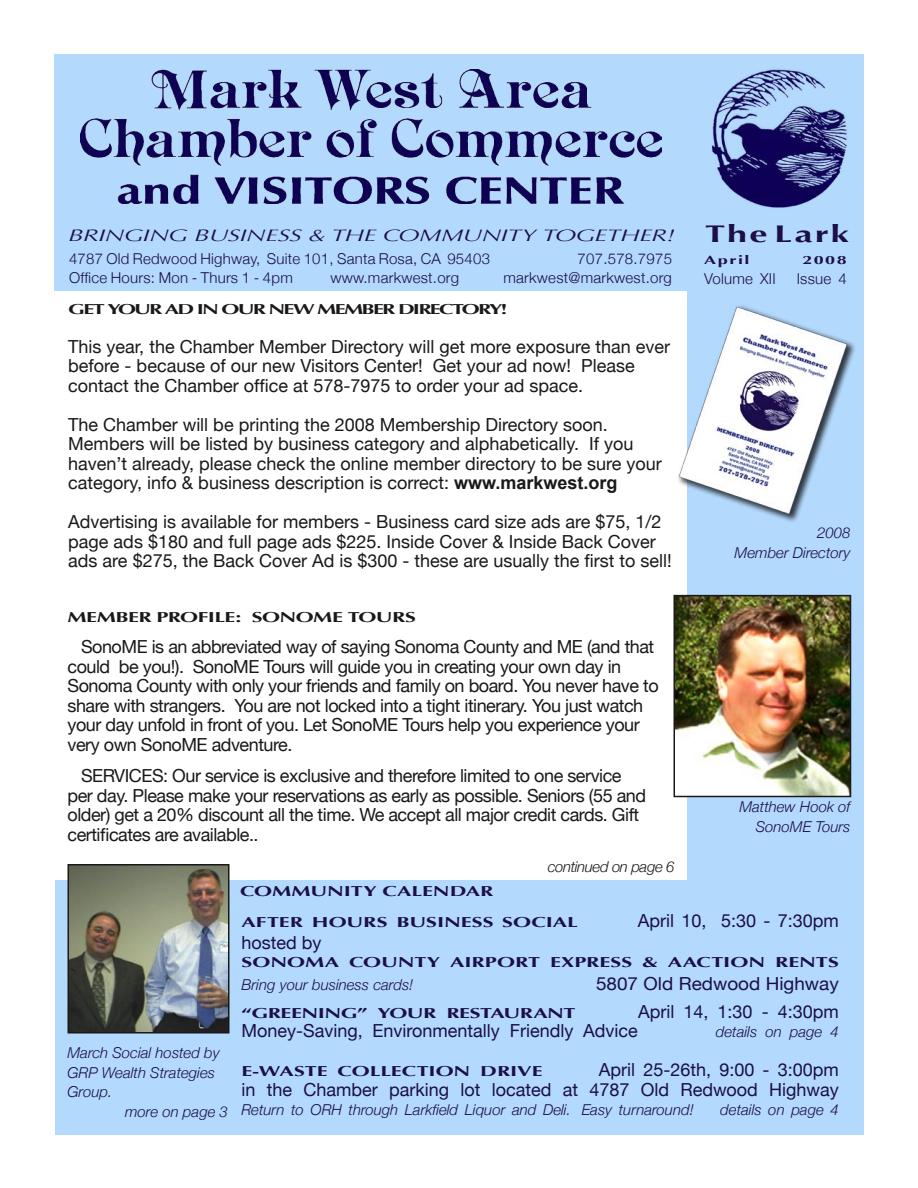
<style>
.page{position:relative;width:918px;height:1188px;background:#fff}
.page>*{position:absolute;margin:0;border:0;box-sizing:border-box;transform-origin:0 0}
.t1{font:700 24px "Optima";letter-spacing:.06em;color:#1b0e49;scale:1.5 1}
.t2{font:18px/19.5px "Helvetica Neue";color:#1a1818}
.t3{font:18px/19.5px "Helvetica Neue";letter-spacing:-.02em;color:#1a1818}
.t4{font:18px/19.5px "Helvetica Neue";color:#1b0e49;text-align:right}
.t5{font:18px "Helvetica Neue";color:#1b0e49;scale:1.05 1}
.t6{font:italic 16.8px "Optima";letter-spacing:-.025em;color:#1b0e49;scale:1.5 1}
.t7{font:italic 300 15px/19.5px "Helvetica Neue";color:#1b0e49;text-align:right}
.t8{font:300 15px "Helvetica Neue";letter-spacing:.015em;color:#1b0e49}
.t9{font:italic 300 15px "Helvetica Neue";letter-spacing:-.025em;color:#1a1818}
.t10{font:700 14.4px "Optima";letter-spacing:-.005em;color:#1b0e49;scale:1.5 1}
.t11{font:700 14.4px "Optima";letter-spacing:-.065em;color:#1a1818;scale:1.5 1}
.t12{font:700 14.4px "Optima";letter-spacing:-.025em;color:#1a1818;scale:1.5 1}
.t13{font:700 14.4px "Optima";letter-spacing:-.025em;color:#1b0e49;scale:1.5 1}
.t14{font:700 12px "Optima";letter-spacing:.085em;color:#1b0e49;scale:1.5 1}
.s1{font-family:"Arial";font-weight:700}
</style>
<div class="page">
<div style="left:687px;top:54px;width:177px;height:1080px;background:#b3d9fc"></div>
<div style="left:54px;top:54px;width:810px;height:237px;background:#b3d9fc"></div>
<div style="left:56px;top:880px;width:808px;height:255px;background:#b3d9fc"></div>
<img style="left:711px;top:69px;width:136px;height:139px">
<img style="left:81px;top:69px;width:580px;height:134px">
<img style="left:678px;top:306px;width:177px;height:216px">
<img style="left:677px;top:598px;width:171px;height:196px">
<div style="left:674px;top:595px;width:177px;height:202px;border:2px solid #1a1818"></div>
<img style="left:71px;top:867px;width:156px;height:163px">
<div style="left:68px;top:864px;width:162px;height:169px;border:2px solid #1a1818"></div>
<p class="t6" style="left:68px;top:226px;width:406px">BRINGING BUSINESS &amp; THE COMMUNITY TOGETHER!</p>
<h1 class="t1" style="left:705px;top:220px;width:97px">The Lark</h1>
<p class="t8" style="left:69px;top:249px;width:423px">4787 Old Redwood Highway, Suite 101, Santa Rosa, CA 95403</p>
<p class="t8" style="left:578px;top:249px;width:96px">707.578.7975</p>
<p class="t8" style="left:69px;top:269px;width:225px">Office Hours: Mon - Thurs 1 - 4pm</p>
<p class="t8" style="left:330px;top:269px;width:130px">www.markwest.org</p>
<p class="t8" style="left:504px;top:269px;width:170px">markwest@markwest.org</p>
<p class="t11" style="left:68px;top:300px;width:294px">GET YOUR AD IN OUR NEW MEMBER DIRECTORY!</p>
<p class="t2" style="left:68px;top:336px;width:603px">This year, the Chamber Member Directory will get more exposure than ever before - because of our new Visitors Center! Get your ad now! Please contact the Chamber office at 578-7975 to order your ad space.</p>
<p class="t2" style="left:68px;top:414px;width:595px">The Chamber will be printing the 2008 Membership Directory soon.<br>Members will be listed by business category and alphabetically. If you haven’t already, please check the online member directory to be sure your category, info &amp; business description is correct: <span class="s1">www.markwest.org</span></p>
<p class="t2" style="left:68px;top:512px;width:605px">Advertising is available for members - Business card size ads are $75, 1/2 page ads $180 and full page ads $225. Inside Cover &amp; Inside Back Cover ads are $275, the Back Cover Ad is $300 - these are usually the first to sell!</p>
<p class="t12" style="left:68px;top:608px;width:234px">MEMBER PROFILE: SONOME TOURS</p>
<p class="t3" style="left:68px;top:637px;width:593px;text-indent:14px">SonoME is an abbreviated way of saying Sonoma County and ME (and that could be you!). SonoME Tours will guide you in creating your own day in Sonoma County with only your friends and family on board. You never have to share with strangers. You are not locked into a tight itinerary. You just watch your day unfold in front of you. Let SonoME Tours help you experience your very own SonoME adventure.</p>
<p class="t3" style="left:68px;top:766px;width:580px;text-indent:14px">SERVICES: Our service is exclusive and therefore limited to one service per day. Please make your reservations as early as possible. Seniors (55 and older) get a 20% discount all the time. We accept all major credit cards. Gift certificates are available..</p>
<p class="t9" style="left:548px;top:858px;width:128px">continued on page 6</p>
<p class="t10" style="left:240px;top:882px;width:170px">COMMUNITY CALENDAR</p>
<p class="t14" style="left:704px;top:253px;width:32px">April</p>
<p class="t14" style="left:802px;top:253px;width:31px">2008</p>
<p class="t8" style="left:704px;top:269px;width:73px">Volume XII</p>
<p class="t8" style="left:797px;top:269px;width:52px">Issue 4</p>
<p class="t7" style="left:735px;top:523px;width:117px">2008<br>Member Directory</p>
<p class="t7" style="left:739px;top:797px;width:113px">Matthew Hook of<br>SonoME Tours</p>
<p class="t7" style="left:68px;top:1043px;width:154px;text-align:left">March Social hosted by<br>GRP Wealth Strategies<br>Group.</p>
<p class="t7" style="left:125px;top:1101px;width:104px">more on page 3</p>
<p class="t10" style="left:242px;top:914px;width:226px">AFTER HOURS BUSINESS SOCIAL</p>
<p class="t4" style="left:638px;top:910px;width:202px">April 10, 5:30 - 7:30pm</p>
<p class="t4" style="left:242px;top:933px;width:82px">hosted by</p>
<p class="t10" style="left:242px;top:954px;width:400px">SONOMA COUNTY AIRPORT EXPRESS &amp; AACTION RENTS</p>
<p class="t7" style="left:242px;top:975px;width:173px">Bring your business cards!</p>
<p class="t5" style="left:596px;top:973px;width:233px">5807 Old Redwood Highway</p>
<p class="t13" style="left:242px;top:1005px;width:224px">“GREENING” YOUR RESTAURANT</p>
<p class="t4" style="left:638px;top:1001px;width:202px">April 14, 1:30 - 4:30pm</p>
<p class="t4" style="left:241px;top:1021px;width:398px">Money-Saving, Environmentally Friendly Advice</p>
<p class="t7" style="left:716px;top:1022px;width:125px">details on page 4</p>
<p class="t10" style="left:242px;top:1063px;width:202px">E-WASTE COLLECTION DRIVE</p>
<p class="t4" style="left:241px;top:1060px;width:599px">April 25-26th, 9:00 - 3:00pm<br>in the Chamber parking lot located at 4787 Old Redwood Highway</p>
<p class="t7" style="left:242px;top:1100px;width:454px">Return to ORH through Larkfield Liquor and Deli. Easy turnaround!</p>
<p class="t7" style="left:720px;top:1100px;width:120px">details on page 4</p>
</div>
